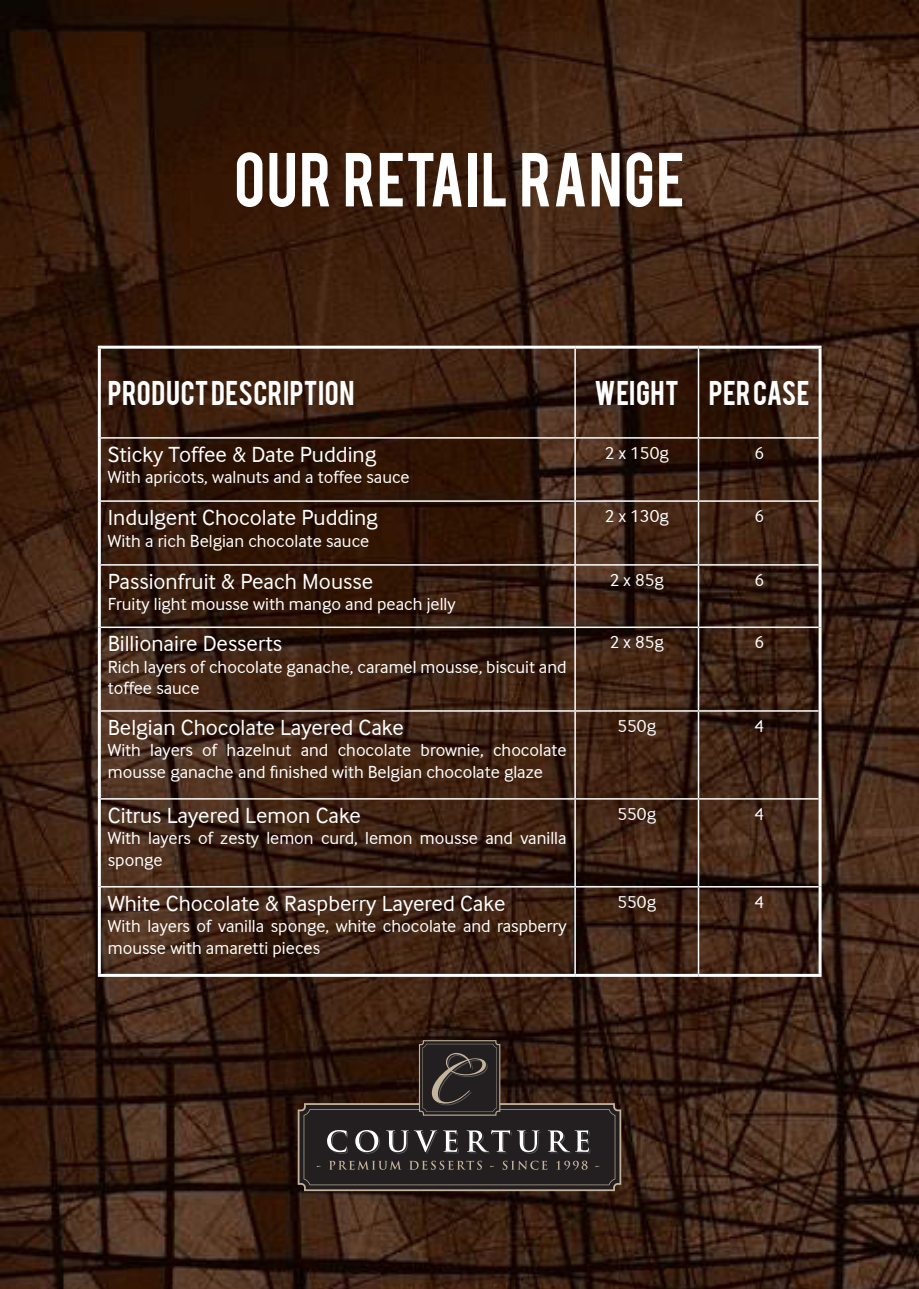
<style>
.page{position:relative;width:919px;height:1289px;background:#fff}
.page>*{position:absolute;margin:0;border:0;box-sizing:border-box;transform-origin:0 0}
.t1{font:60px "Bebas";letter-spacing:.025em;color:#fff}
.t2{font:27px "Bebas";letter-spacing:.02em;color:#fff}
.t3{font:22.5px "Inter Face";color:#fff}
.t4{font:18px/21.6px "Inter Face";color:#fff}
</style>
<div class="page">
<img style="left:0;top:0;width:918px;height:1288px">
<hr style="left:98px;top:346px;width:477px;height:3px;background:#fff">
<hr style="left:98px;top:348px;width:3px;height:90px;background:#fff">
<hr style="left:575px;top:346px;width:123px;height:3px;background:#fff">
<hr style="left:698px;top:346px;width:123px;height:3px;background:#fff">
<hr style="left:818px;top:348px;width:3px;height:90px;background:#fff">
<hr style="left:98px;top:438px;width:3px;height:63px;background:#fff">
<hr style="left:818px;top:438px;width:3px;height:63px;background:#fff">
<hr style="left:98px;top:501px;width:3px;height:64px;background:#fff">
<hr style="left:818px;top:501px;width:3px;height:64px;background:#fff">
<hr style="left:98px;top:565px;width:3px;height:62px;background:#fff">
<hr style="left:818px;top:565px;width:3px;height:62px;background:#fff">
<hr style="left:98px;top:627px;width:3px;height:84px;background:#fff">
<hr style="left:818px;top:627px;width:3px;height:84px;background:#fff">
<hr style="left:98px;top:711px;width:3px;height:87px;background:#fff">
<hr style="left:818px;top:711px;width:3px;height:87px;background:#fff">
<hr style="left:98px;top:798px;width:3px;height:88px;background:#fff">
<hr style="left:818px;top:798px;width:3px;height:88px;background:#fff">
<hr style="left:98px;top:886px;width:3px;height:87px;background:#fff">
<hr style="left:818px;top:886px;width:3px;height:87px;background:#fff">
<hr style="left:98px;top:973px;width:477px;height:3px;background:#fff">
<hr style="left:575px;top:973px;width:123px;height:3px;background:#fff">
<hr style="left:698px;top:973px;width:123px;height:3px;background:#fff">
<hr style="left:574px;top:348px;width:2px;height:89px;background:#fff">
<hr style="left:697px;top:348px;width:2px;height:89px;background:#fff">
<hr style="left:101px;top:437px;width:474px;height:1px;background:#fff">
<hr style="left:575px;top:437px;width:123px;height:1px;background:#fff">
<hr style="left:574px;top:438px;width:2px;height:62px;background:#fff">
<hr style="left:698px;top:437px;width:120px;height:1px;background:#fff">
<hr style="left:697px;top:438px;width:2px;height:62px;background:#fff">
<hr style="left:101px;top:500px;width:474px;height:2px;background:#fff">
<hr style="left:575px;top:500px;width:123px;height:2px;background:#fff">
<hr style="left:574px;top:502px;width:2px;height:62px;background:#fff">
<hr style="left:698px;top:500px;width:120px;height:2px;background:#fff">
<hr style="left:697px;top:502px;width:2px;height:62px;background:#fff">
<hr style="left:101px;top:564px;width:474px;height:1px;background:#fff">
<hr style="left:575px;top:564px;width:123px;height:1px;background:#fff">
<hr style="left:574px;top:565px;width:2px;height:61px;background:#fff">
<hr style="left:698px;top:564px;width:120px;height:1px;background:#fff">
<hr style="left:697px;top:565px;width:2px;height:61px;background:#fff">
<hr style="left:101px;top:626px;width:474px;height:2px;background:#fff">
<hr style="left:575px;top:626px;width:123px;height:2px;background:#fff">
<hr style="left:574px;top:628px;width:2px;height:82px;background:#fff">
<hr style="left:698px;top:626px;width:120px;height:2px;background:#fff">
<hr style="left:697px;top:628px;width:2px;height:82px;background:#fff">
<hr style="left:101px;top:710px;width:474px;height:1px;background:#fff">
<hr style="left:575px;top:710px;width:123px;height:1px;background:#fff">
<hr style="left:574px;top:711px;width:2px;height:87px;background:#fff">
<hr style="left:698px;top:710px;width:120px;height:1px;background:#fff">
<hr style="left:697px;top:711px;width:2px;height:87px;background:#fff">
<hr style="left:101px;top:798px;width:474px;height:1px;background:#fff">
<hr style="left:575px;top:798px;width:123px;height:1px;background:#fff">
<hr style="left:574px;top:799px;width:2px;height:87px;background:#fff">
<hr style="left:698px;top:798px;width:120px;height:1px;background:#fff">
<hr style="left:697px;top:799px;width:2px;height:87px;background:#fff">
<hr style="left:101px;top:886px;width:474px;height:1px;background:#fff">
<hr style="left:575px;top:886px;width:123px;height:1px;background:#fff">
<hr style="left:574px;top:887px;width:2px;height:86px;background:#fff">
<hr style="left:698px;top:886px;width:120px;height:1px;background:#fff">
<hr style="left:697px;top:887px;width:2px;height:86px;background:#fff">
<svg style="left:298px;top:1040px;width:323px;height:151px;background:#362c28"></svg>
<p class="t1" style="left:234px;top:136px;width:452px">OUR RETAIL RANGE</p>
<p class="t2" style="left:108px;top:373px;width:248px">PRODUCT DESCRIPTION</p>
<p class="t2" style="left:594px;top:373px;width:86px">WEIGHT</p>
<p class="t2" style="left:708px;top:373px;width:102px">PER CASE</p>
<p class="t3" style="left:108px;top:441px;width:270px">Sticky Toffee &amp; Date Pudding</p>
<p class="t4" style="left:108px;top:466px;width:303px">With apricots, walnuts and a toffee sauce</p>
<p class="t3" style="left:108px;top:504px;width:271px">Indulgent Chocolate Pudding</p>
<p class="t4" style="left:108px;top:529px;width:263px">With a rich Belgian chocolate sauce</p>
<p class="t3" style="left:108px;top:568px;width:267px">Passionfruit &amp; Peach Mousse</p>
<p class="t4" style="left:108px;top:593px;width:349px">Fruity light mousse with mango and peach jelly</p>
<p class="t3" style="left:108px;top:631px;width:176px">Billionaire Desserts</p>
<p class="t4" style="left:108px;top:655px;width:460px">Rich layers of chocolate ganache, caramel mousse, biscuit and toffee sauce</p>
<p class="t3" style="left:108px;top:714px;width:297px">Belgian Chocolate Layered Cake</p>
<p class="t4" style="left:108px;top:739px;width:460px">With layers of hazelnut and chocolate brownie, chocolate mousse ganache and finished with Belgian chocolate glaze</p>
<p class="t3" style="left:108px;top:802px;width:254px">Citrus Layered Lemon Cake</p>
<p class="t4" style="left:108px;top:827px;width:460px">With layers of zesty lemon curd, lemon mousse and vanilla sponge</p>
<p class="t3" style="left:108px;top:890px;width:399px">White Chocolate &amp; Raspberry Layered Cake</p>
<p class="t4" style="left:108px;top:915px;width:460px">With layers of vanilla sponge, white chocolate and raspberry mousse with amaretti pieces</p>
<p class="t4" style="left:604px;top:442px;width:65px">2 x 150g</p>
<p class="t4" style="left:754px;top:442px;width:11px">6</p>
<p class="t4" style="left:604px;top:505px;width:65px">2 x 130g</p>
<p class="t4" style="left:754px;top:505px;width:11px">6</p>
<p class="t4" style="left:609px;top:568px;width:56px">2 x 85g</p>
<p class="t4" style="left:754px;top:568px;width:11px">6</p>
<p class="t4" style="left:609px;top:631px;width:56px">2 x 85g</p>
<p class="t4" style="left:754px;top:631px;width:11px">6</p>
<p class="t4" style="left:617px;top:714px;width:40px">550g</p>
<p class="t4" style="left:754px;top:714px;width:11px">4</p>
<p class="t4" style="left:617px;top:802px;width:40px">550g</p>
<p class="t4" style="left:754px;top:802px;width:11px">4</p>
<p class="t4" style="left:617px;top:890px;width:40px">550g</p>
<p class="t4" style="left:754px;top:890px;width:11px">4</p>
</div>
